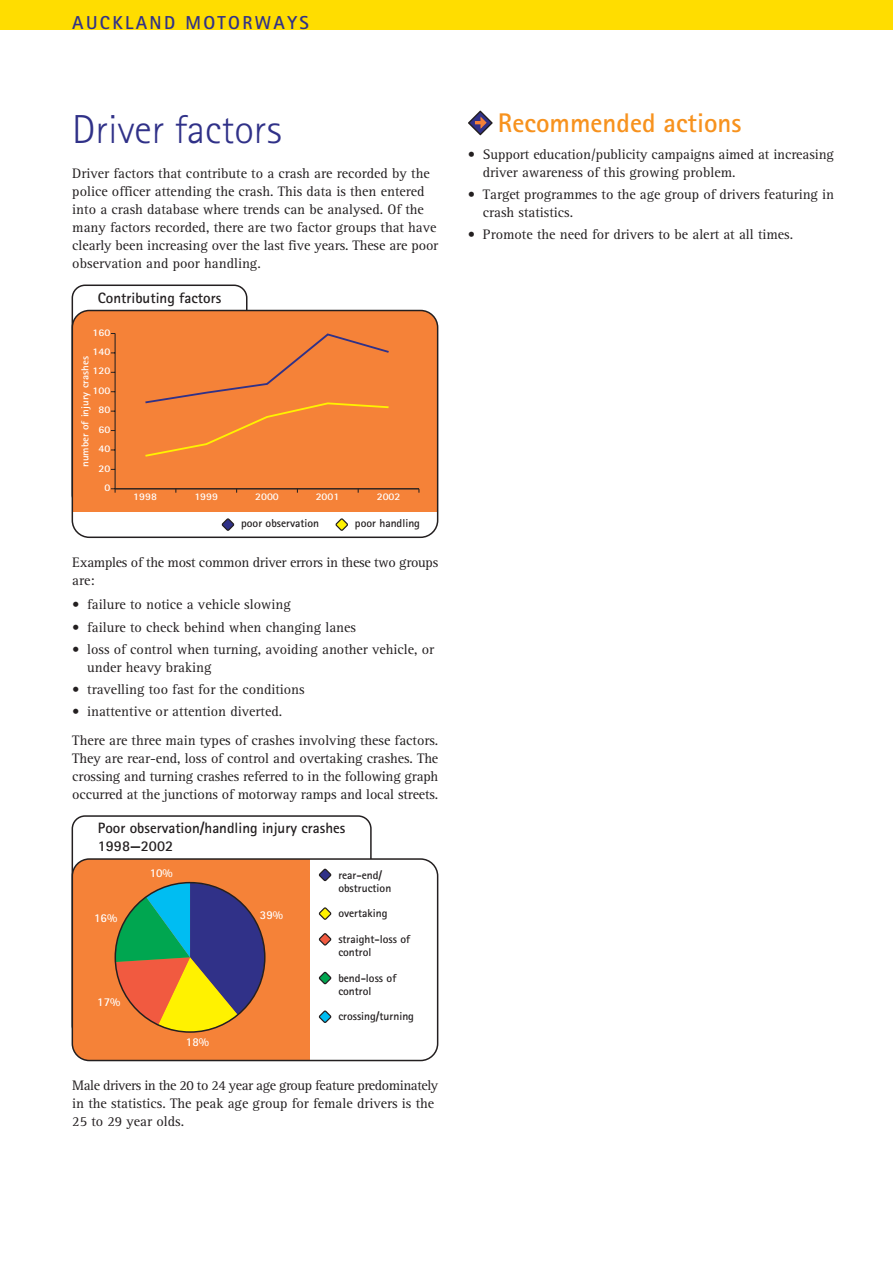
<style>
.page{position:relative;width:893px;height:1263px;background:#fff}
.page>*{position:absolute;margin:0;border:0;box-sizing:border-box;transform-origin:0 0}
.t1{font:40.5px "Rotis Sans Serif Light NZT";color:#303188}
.t2{font:27px "Rotis Sans Serif Bold NZT";color:#f7921e}
.t3{font:18.75px "Rotis Sans Serif Bold NZT";letter-spacing:.125em;color:#303188}
.t4{font:15px/18px "Rotis Sans Serif Bold NZT";color:#231f20}
.t5{font:14.25px/18px "Rotis Serif NZT";color:#231f20}
.t6{font:14.25px/18px "Rotis Serif NZT";letter-spacing:-.02em;color:#231f20}
.t7{font:12px "Rotis Sans Serif Bold NZT";color:#fff}
.t8{font:11.55px/12.9px "Rotis Sans Serif Bold NZT";color:#231f20}
.t9{font:10.2px "Rotis Sans Serif Bold NZT";color:#fff;scale:1.09 1}
</style>
<div class="page">
<div style="left:0;top:0;width:892px;height:30px;background:#fd0"></div>
<div style="left:72px;top:311px;width:365px;height:226px;background:#f58238;border-radius:17px"></div>
<div style="left:72px;top:512px;width:365px;height:25px;background:#fff"></div>
<div style="left:72px;top:310px;width:366px;height:228px;border:2px solid #231f20;border-radius:17px"></div>
<svg style="left:221px;top:518px;width:14px;height:13px"></svg>
<svg style="left:335px;top:518px;width:13px;height:13px"></svg>
<hr style="left:115px;top:488px;width:304px;height:1px;background:#231f20">
<svg style="left:111px;top:488px;width:5px;height:5px"></svg>
<hr style="left:115px;top:333px;width:1px;height:156px;background:#231f20">
<svg style="left:145px;top:333px;width:244px;height:124px"></svg>
<div style="left:72px;top:859px;width:365px;height:202px;background:#f58238;border-radius:17px"></div>
<div style="left:310px;top:859px;width:127px;height:202px;background:#fff"></div>
<div style="left:72px;top:858px;width:366px;height:203px;border:2px solid #231f20;border-radius:17px"></div>
<svg style="left:117px;top:883px;width:147px;height:150px"></svg>
<svg style="left:318px;top:868px;width:14px;height:14px"></svg>
<svg style="left:318px;top:907px;width:14px;height:13px"></svg>
<svg style="left:318px;top:933px;width:14px;height:13px"></svg>
<svg style="left:318px;top:971px;width:14px;height:14px"></svg>
<svg style="left:318px;top:1010px;width:14px;height:13px"></svg>
<svg style="left:468px;top:111px;width:24px;height:24px"></svg>
<svg style="left:470px;top:112px;width:21px;height:21px"></svg>
<svg style="left:475px;top:116px;width:12px;height:14px"></svg>
<h3 class="t3" style="left:72px;top:16px;width:238px">AUCKLAND MOTORWAYS</h3>
<h1 class="t1" style="left:72px;top:114px;width:211px">Driver factors</h1>
<p class="t5" style="left:72px;top:165px;width:367px">Driver factors that contribute to a crash are recorded by the police officer attending the crash. This data is then entered into a crash database where trends can be analysed. Of the many factors recorded, there are two factor groups that have clearly been increasing over the last five years. These are poor observation and poor handling.</p>
<p class="t4" style="left:98px;top:290px;width:125px">Contributing factors</p>
<p class="t9" style="left:92px;top:328px;width:18px">160</p>
<p class="t9" style="left:92px;top:348px;width:18px">140</p>
<p class="t9" style="left:81px;top:467px;width:103px;rotate:-90deg">number of injury crashes</p>
<p class="t9" style="left:92px;top:367px;width:18px">120</p>
<p class="t9" style="left:92px;top:387px;width:18px">100</p>
<p class="t9" style="left:98px;top:406px;width:12px">80</p>
<p class="t9" style="left:98px;top:425px;width:12px">60</p>
<p class="t9" style="left:98px;top:445px;width:12px">40</p>
<p class="t9" style="left:98px;top:464px;width:12px">20</p>
<p class="t9" style="left:104px;top:484px;width:7px">0</p>
<p class="t9" style="left:133px;top:493px;width:23px">1998</p>
<p class="t9" style="left:194px;top:493px;width:23px">1999</p>
<p class="t9" style="left:255px;top:493px;width:23px">2000</p>
<p class="t9" style="left:316px;top:493px;width:23px">2001</p>
<p class="t9" style="left:377px;top:493px;width:23px">2002</p>
<p class="t8" style="left:241px;top:518px;width:79px">poor observation</p>
<p class="t8" style="left:355px;top:518px;width:67px">poor handling</p>
<p class="t6" style="left:72px;top:554px;width:367px">Examples of the most common driver errors in these two groups are:</p>
<p class="t5" style="left:72px;top:597px;width:220px">• failure to notice a vehicle slowing</p>
<p class="t5" style="left:72px;top:619px;width:285px">• failure to check behind when changing lanes</p>
<p class="t5" style="left:87px;top:641px;width:348px;text-indent:-15px">• loss of control when turning, avoiding another vehicle, or under heavy braking</p>
<p class="t5" style="left:72px;top:682px;width:234px">• travelling too fast for the conditions</p>
<p class="t5" style="left:72px;top:698px;width:367px;line-height:28.7px">• inattentive or attention diverted.<br>There are three main types of crashes involving these factors.</p>
<p class="t5" style="left:72px;top:750px;width:367px;text-align:justify">They are rear-end, loss of control and overtaking crashes. The crossing and turning crashes referred to in the following graph occurred at the junctions of motorway ramps and local streets.</p>
<p class="t4" style="left:98px;top:821px;width:249px">Poor observation/handling injury crashes<br>1998—2002</p>
<p class="t7" style="left:94px;top:913px;width:25px">16%</p>
<p class="t7" style="left:97px;top:997px;width:25px">17%</p>
<p class="t7" style="left:150px;top:869px;width:25px">10%</p>
<p class="t7" style="left:186px;top:1037px;width:25px">18%</p>
<p class="t7" style="left:260px;top:910px;width:25px">39%</p>
<p class="t8" style="left:338px;top:869px;width:54px">rear-end/ obstruction</p>
<p class="t8" style="left:338px;top:908px;width:51px">overtaking</p>
<p class="t8" style="left:338px;top:934px;width:73px">straight-loss of control</p>
<p class="t8" style="left:338px;top:972px;width:60px">bend-loss of control</p>
<p class="t8" style="left:338px;top:1011px;width:77px">crossing/turning</p>
<p class="t5" style="left:72px;top:1077px;width:367px">Male drivers in the 20 to 24 year age group feature predominately in the statistics. The peak age group for female drivers is the<br>25 to 29 year olds.</p>
<h2 class="t2" style="left:498px;top:113px;width:245px">Recommended actions</h2>
<p class="t5" style="left:483px;top:146px;width:352px;text-indent:-15px">• Support education/publicity campaigns aimed at increasing driver awareness of this growing problem.</p>
<p class="t5" style="left:483px;top:186px;width:352px;text-indent:-15px">• Target programmes to the age group of drivers featuring in crash statistics.</p>
<p class="t5" style="left:468px;top:227px;width:327px">• Promote the need for drivers to be alert at all times.</p>
</div>
